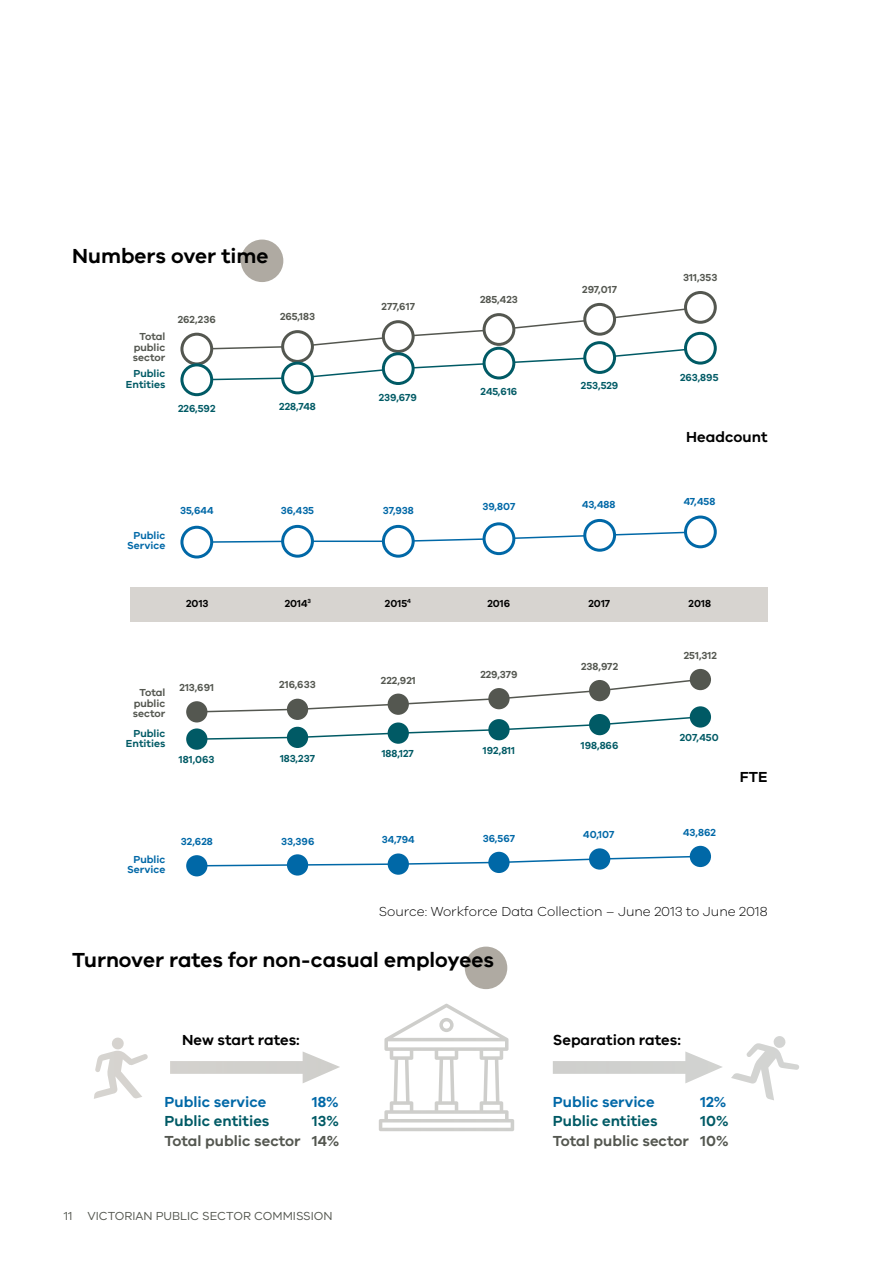
<style>
.page{position:relative;width:893px;height:1263px;background:#fff}
.page>*{position:absolute;margin:0;border:0;box-sizing:border-box;transform-origin:0 0}
.H4_Chapter_1{font:600 21px "VIC";color:#000}
.t1{font:600 15px/19.5px "VIC";color:#545750}
.t2{font:600 15px "VIC";color:#000}
.t3{font:600 15px/19.5px "VIC";color:#0068a7;text-align:justify}
.Source_page_11{font:300 13.5px "VIC";color:#000}
.t4{font:12px "VIC";color:#545750}
.t5{font:600 10.5px/10.5px "VIC";color:#545750;text-align:justify}
.t6{font:600 10.5px/10.5px "VIC";color:#005a65;text-align:right}
.t7{font:600 10.5px/10.5px "VIC";color:#0068a7;text-align:center}
.t8{font:600 10.5px "VIC";color:#000}
.s1{color:#0068a7}
.s2{color:#005a65}
.s3{color:#545750}
</style>
<div class="page">
<div style="left:241px;top:240px;width:42px;height:42px;background:#afaaa2;border-radius:50%"></div>
<div style="left:465px;top:946px;width:42px;height:43px;background:#afaaa2;border-radius:50%"></div>
<div style="left:180px;top:333px;width:33px;height:32px;border:3px solid #545750;border-radius:50%"></div>
<div style="left:583px;top:303px;width:33px;height:33px;border:3px solid #545750;border-radius:50%"></div>
<div style="left:684px;top:291px;width:33px;height:33px;border:3px solid #545750;border-radius:50%"></div>
<svg style="left:195px;top:306px;width:507px;height:75px"></svg>
<div style="left:130px;top:587px;width:637px;height:34px;background:#d7d4d0"></div>
<div style="left:182px;top:365px;width:30px;height:30px;background:#fff;border-radius:50%"></div>
<div style="left:180px;top:363px;width:33px;height:33px;border:3px solid #005a65;border-radius:50%"></div>
<div style="left:283px;top:363px;width:29px;height:30px;background:#fff;border-radius:50%"></div>
<div style="left:281px;top:362px;width:33px;height:32px;border:3px solid #005a65;border-radius:50%"></div>
<div style="left:383px;top:354px;width:30px;height:29px;background:#fff;border-radius:50%"></div>
<div style="left:382px;top:352px;width:33px;height:33px;border:3px solid #005a65;border-radius:50%"></div>
<div style="left:484px;top:348px;width:30px;height:30px;background:#fff;border-radius:50%"></div>
<div style="left:483px;top:347px;width:32px;height:32px;border:3px solid #005a65;border-radius:50%"></div>
<div style="left:585px;top:343px;width:30px;height:29px;background:#fff;border-radius:50%"></div>
<div style="left:583px;top:341px;width:33px;height:33px;border:3px solid #005a65;border-radius:50%"></div>
<div style="left:685px;top:333px;width:30px;height:30px;background:#fff;border-radius:50%"></div>
<div style="left:684px;top:332px;width:33px;height:33px;border:3px solid #005a65;border-radius:50%"></div>
<svg style="left:207px;top:530px;width:483px;height:14px"></svg>
<div style="left:182px;top:527px;width:30px;height:30px;background:#fff;border-radius:50%"></div>
<div style="left:180px;top:526px;width:33px;height:32px;border:3px solid #0068a7;border-radius:50%"></div>
<div style="left:283px;top:526px;width:29px;height:30px;background:#fff;border-radius:50%"></div>
<div style="left:281px;top:525px;width:33px;height:33px;border:3px solid #0068a7;border-radius:50%"></div>
<div style="left:383px;top:526px;width:30px;height:30px;background:#fff;border-radius:50%"></div>
<div style="left:382px;top:525px;width:33px;height:33px;border:3px solid #0068a7;border-radius:50%"></div>
<div style="left:484px;top:524px;width:30px;height:30px;background:#fff;border-radius:50%"></div>
<div style="left:483px;top:522px;width:32px;height:33px;border:3px solid #0068a7;border-radius:50%"></div>
<div style="left:585px;top:520px;width:30px;height:30px;background:#fff;border-radius:50%"></div>
<div style="left:583px;top:519px;width:33px;height:33px;border:3px solid #0068a7;border-radius:50%"></div>
<div style="left:685px;top:517px;width:30px;height:30px;background:#fff;border-radius:50%"></div>
<div style="left:684px;top:515px;width:33px;height:33px;border:3px solid #0068a7;border-radius:50%"></div>
<svg style="left:200px;top:855px;width:497px;height:12px"></svg>
<div style="left:186px;top:701px;width:21px;height:21px;background:#545750;border-radius:50%"></div>
<div style="left:690px;top:669px;width:21px;height:21px;background:#545750;border-radius:50%"></div>
<div style="left:186px;top:728px;width:21px;height:22px;background:#005a65;border-radius:50%"></div>
<div style="left:287px;top:727px;width:21px;height:21px;background:#005a65;border-radius:50%"></div>
<svg style="left:388px;top:722px;width:21px;height:22px"></svg>
<svg style="left:195px;top:678px;width:507px;height:63px"></svg>
<div style="left:589px;top:714px;width:21px;height:21px;background:#005a65;border-radius:50%"></div>
<div style="left:690px;top:706px;width:21px;height:22px;background:#005a65;border-radius:50%"></div>
<div style="left:186px;top:855px;width:21px;height:21px;background:#0068a7;border-radius:50%"></div>
<div style="left:287px;top:854px;width:21px;height:21px;background:#0068a7;border-radius:50%"></div>
<div style="left:388px;top:853px;width:21px;height:22px;background:#0068a7;border-radius:50%"></div>
<div style="left:488px;top:852px;width:22px;height:21px;background:#0068a7;border-radius:50%"></div>
<div style="left:589px;top:848px;width:21px;height:22px;background:#0068a7;border-radius:50%"></div>
<div style="left:690px;top:846px;width:21px;height:21px;background:#0068a7;border-radius:50%"></div>
<svg style="left:111px;top:1004px;width:675px;height:127px"></svg>
<h4 class="H4_Chapter_1" style="left:72px;top:243px;width:198px">Numbers over time</h4>
<p class="t5" style="left:133px;top:331px;width:34px;text-indent:7px">Total public sector</p>
<p class="t6" style="left:126px;top:368px;width:41px">Public<br>Entities</p>
<p class="t5" style="left:178px;top:313px;width:40px">262,236</p>
<p class="t5" style="left:280px;top:311px;width:37px">265,183</p>
<p class="t6" style="left:178px;top:403px;width:39px">226,592</p>
<p class="t6" style="left:279px;top:400px;width:38px">228,748</p>
<p class="t5" style="left:382px;top:301px;width:35px">277,617</p>
<p class="t6" style="left:379px;top:392px;width:40px">239,679</p>
<p class="t5" style="left:480px;top:294px;width:39px">285,423</p>
<p class="t6" style="left:481px;top:386px;width:38px">245,616</p>
<p class="t5" style="left:582px;top:284px;width:36px">297,017</p>
<p class="t6" style="left:581px;top:380px;width:39px">253,529</p>
<p class="t5" style="left:683px;top:272px;width:36px">311,353</p>
<p class="t6" style="left:680px;top:371px;width:40px">263,895</p>
<p class="t2" style="left:686px;top:428px;width:83px">Headcount</p>
<p class="t7" style="left:127px;top:530px;width:40px">Public<br>Service</p>
<p class="t7" style="left:180px;top:505px;width:35px">35,644</p>
<p class="t7" style="left:281px;top:505px;width:35px">36,435</p>
<p class="t7" style="left:383px;top:505px;width:33px">37,938</p>
<p class="t7" style="left:483px;top:501px;width:34px">39,807</p>
<p class="t7" style="left:582px;top:499px;width:35px">43,488</p>
<p class="t7" style="left:684px;top:496px;width:33px">47,458</p>
<p class="t8" style="left:285px;top:597px;width:28px">2014<sup>3</sup></p>
<p class="t8" style="left:487px;top:597px;width:24px">2016</p>
<p class="t8" style="left:588px;top:597px;width:23px">2017</p>
<p class="t8" style="left:689px;top:597px;width:24px">2018</p>
<p class="t8" style="left:186px;top:597px;width:24px">2013</p>
<p class="t8" style="left:385px;top:597px;width:28px">2015<sup>4</sup></p>
<p class="t5" style="left:133px;top:687px;width:34px;text-indent:7px">Total public sector</p>
<p class="t6" style="left:126px;top:728px;width:41px">Public<br>Entities</p>
<p class="t5" style="left:180px;top:682px;width:36px">213,691</p>
<p class="t5" style="left:279px;top:679px;width:38px">216,633</p>
<p class="t5" style="left:381px;top:674px;width:36px">222,921</p>
<p class="t5" style="left:480px;top:669px;width:39px">229,379</p>
<p class="t6" style="left:179px;top:754px;width:37px">181,063</p>
<p class="t6" style="left:280px;top:752px;width:37px">183,237</p>
<p class="t6" style="left:382px;top:748px;width:34px">188,127</p>
<p class="t6" style="left:483px;top:745px;width:34px">192,811</p>
<p class="t5" style="left:581px;top:661px;width:39px">238,972</p>
<p class="t6" style="left:581px;top:740px;width:39px">198,866</p>
<p class="t5" style="left:684px;top:650px;width:35px">251,312</p>
<p class="t6" style="left:680px;top:732px;width:40px">207,450</p>
<p class="t7" style="left:127px;top:853px;width:40px">Public<br>Service</p>
<p class="t7" style="left:181px;top:835px;width:33px">32,628</p>
<p class="t7" style="left:281px;top:835px;width:35px">33,396</p>
<p class="t7" style="left:382px;top:834px;width:34px">34,794</p>
<p class="t7" style="left:483px;top:833px;width:34px">36,567</p>
<p class="t7" style="left:583px;top:829px;width:33px">40,107</p>
<p class="t7" style="left:683px;top:827px;width:34px">43,862</p>
<p class="t2" style="left:740px;top:768px;width:29px">FTE</p>
<p class="Source_page_11" style="left:379px;top:903px;width:390px">Source: Workforce Data Collection – June 2013 to June 2018</p>
<h4 class="H4_Chapter_1" style="left:72px;top:947px;width:423px">Turnover rates for non-casual employees</h4>
<p class="t2" style="left:182px;top:1031px;width:119px">New start rates:</p>
<p class="t2" style="left:553px;top:1031px;width:130px">Separation rates:</p>
<p class="t1" style="left:165px;top:1091px;width:138px"><span class="s1">Public service<br></span><span class="s2">Public entities<br></span>Total public sector</p>
<p class="t3" style="left:312px;top:1091px;width:28px">18% <span class="s2">13% </span><span class="s3">14%</span></p>
<p class="t1" style="left:553px;top:1091px;width:138px"><span class="s1">Public service<br></span><span class="s2">Public entities<br></span>Total public sector</p>
<p class="t3" style="left:700px;top:1091px;width:30px;text-align:left">12%<br><span class="s2">10%<br></span><span class="s3">10%</span></p>
<p class="t4" style="left:64px;top:1209px;width:10px">11</p>
<p class="t4" style="left:87px;top:1209px;width:247px">VICTORIAN PUBLIC SECTOR COMMISSION</p>
</div>
